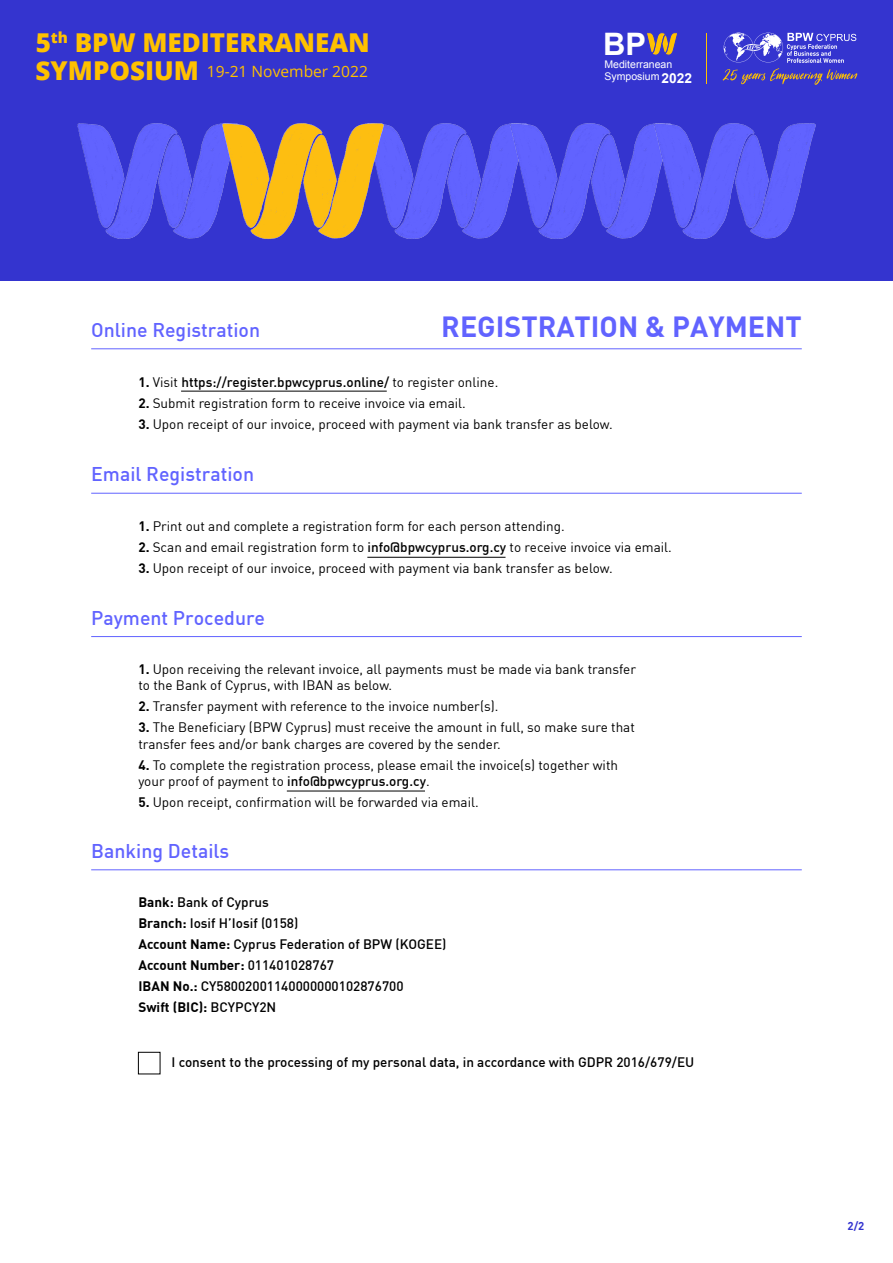
<style>
.page{position:relative;width:893px;height:1263px;background:#fff}
.page>*{position:absolute;margin:0;border:0;box-sizing:border-box;transform-origin:0 0}
.t1{font:700 30.9px "Arial";color:#fff}
.t2{font:700 28.5px "DIN Greek";color:#6163ff}
.t3{font:800 25.95px "Open Sans";color:#ffc100}
.t4{font:500 19.5px "DIN Greek";color:#6163ff}
.t5{font:15.6px "Open Sans";color:#ffc100}
.t6{font:700 13.65px "Arial";color:#fff}
.t7{font:13.5px/16.5px "DIN Greek";color:#000}
.t8{font:500 13.5px/21px "DIN Greek";color:#000}
.t9{font:700 11.25px "DIN Greek";color:#3434cf}
.t10{font:10.5px/12.3px "Arial";color:#fff}
.s1{font-weight:800;font-size:25.95px}
.s2{font-weight:700}
.s3{font-weight:400}
.s4{font-weight:500}
</style>
<div class="page">
<hr style="left:181px;top:391px;width:206px;height:1px;background:#000">
<hr style="left:367px;top:557px;width:138px;height:1px;background:#000">
<hr style="left:287px;top:791px;width:138px;height:1px;background:#000">
<div style="left:138px;top:1052px;width:22px;height:22px;border:1px solid #000"></div>
<div style="left:0;top:0;width:893px;height:281px;background:#3434cf"></div>
<img style="left:78px;top:123px;width:144px;height:116px">
<img style="left:383px;top:123px;width:128px;height:116px">
<img style="left:511px;top:123px;width:143px;height:116px">
<img style="left:654px;top:123px;width:161px;height:116px">
<img style="left:222px;top:123px;width:161px;height:116px">
<hr style="left:91px;top:348px;width:711px;height:1px;background:#6163ff">
<hr style="left:91px;top:493px;width:711px;height:1px;background:#6163ff">
<hr style="left:91px;top:636px;width:711px;height:1px;background:#6163ff">
<hr style="left:91px;top:869px;width:711px;height:1px;background:#6163ff">
<hr style="left:706px;top:33px;width:1px;height:50px;background:#ffc100">
<svg style="left:646px;top:32px;width:32px;height:23px"></svg>
<svg style="left:723px;top:33px;width:134px;height:52px"></svg>
<h3 class="t3" style="left:36px;top:23px;width:336px">5<sup>th</sup> BPW MEDITERRANEAN</h3>
<p class="t5" style="left:36px;top:60px;width:334px"><span class="s1">SYMPOSIUM</span> 19-21 November 2022</p>
<h1 class="t1" style="left:603px;top:24px;width:45px">BP</h1>
<p class="t10" style="left:604px;top:58px;width:69px">Mediterranean<br>Symposium</p>
<p class="t6" style="left:662px;top:70px;width:32px">2022</p>
<h3 class="t4" style="left:91px;top:318px;width:170px">Online Registration</h3>
<h2 class="t2" style="left:441px;top:310px;width:362px">REGISTRATION &amp; PAYMENT</h2>
<p class="t8" style="left:138px;top:371px;width:361px"><span class="s2">1.</span> <span class="s3">Visit</span> https://register.bpwcyprus.online/ <span class="s3">to register online.</span></p>
<p class="t7" style="left:138px;top:395px;width:329px"><span class="s2">2.</span> Submit registration form to receive invoice via email.</p>
<p class="t7" style="left:138px;top:416px;width:476px"><span class="s2">3.</span> Upon receipt of our invoice, proceed with payment via bank transfer as below.</p>
<h3 class="t4" style="left:91px;top:463px;width:164px">Email Registration</h3>
<p class="t7" style="left:138px;top:518px;width:428px"><span class="s2">1.</span> Print out and complete a registration form for each person attending.</p>
<p class="t7" style="left:138px;top:539px;width:535px"><span class="s2">2.</span> Scan and email registration form to <span class="s4">info@bpwcyprus.org.cy</span> to receive invoice via email.</p>
<p class="t7" style="left:138px;top:560px;width:476px"><span class="s2">3.</span> Upon receipt of our invoice, proceed with payment via bank transfer as below.</p>
<h3 class="t4" style="left:91px;top:606px;width:175px">Payment Procedure</h3>
<p class="t7" style="left:138px;top:661px;width:499px"><span class="s2">1.</span> Upon receiving the relevant invoice, all payments must be made via bank transfer to the Bank of Cyprus, with IBAN as below.</p>
<p class="t7" style="left:138px;top:698px;width:361px"><span class="s2">2.</span> Transfer payment with reference to the invoice number(s).</p>
<p class="t7" style="left:138px;top:719px;width:498px"><span class="s2">3.</span> The Beneficiary (BPW Cyprus) must receive the amount in full, so make sure that transfer fees and/or bank charges are covered by the sender.</p>
<p class="t7" style="left:138px;top:757px;width:481px"><span class="s2">4.</span> To complete the registration process, please email the invoice(s) together with your proof of payment to <span class="s4">info@bpwcyprus.org.cy</span>.</p>
<p class="t7" style="left:138px;top:794px;width:342px"><span class="s2">5.</span> Upon receipt, confirmation will be forwarded via email.</p>
<h3 class="t4" style="left:91px;top:839px;width:140px">Banking Details</h3>
<p class="t8" style="left:138px;top:892px;width:310px"><span class="s2">Bank:</span> Bank of Cyprus<br><span class="s2">Branch:</span> Iosif H’Iosif (0158)<br><span class="s2">Account Name:</span> Cyprus Federation of BPW (KOGEE)<br><span class="s2">Account Number:</span> 011401028767<br><span class="s2">IBAN No.:</span> CY58002001140000000102876700<br><span class="s2">Swift (BIC):</span> BCYPCY2N</p>
<p class="t8" style="left:171px;top:1052px;width:524px">I consent to the processing of my personal data, in accordance with GDPR 2016/679/EU</p>
<p class="t9" style="left:848px;top:1219px;width:18px">2/2</p>
</div>
